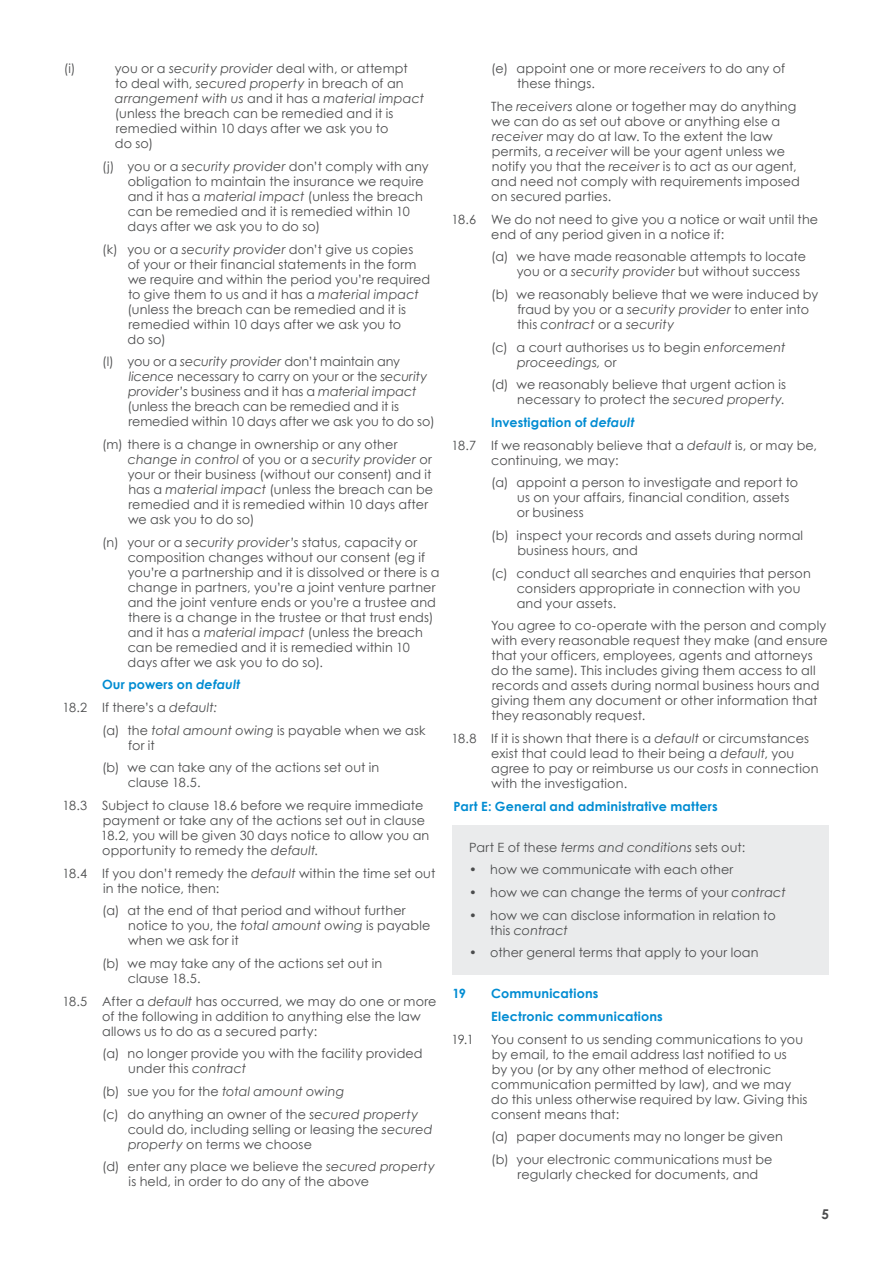
<style>
.page{position:relative;width:893px;height:1263px;background:#fff}
.page>*{position:absolute;margin:0;border:0;box-sizing:border-box;transform-origin:0 0}
.t1{font:700 13.5px "Century Gothic";color:#4b4c4d}
.ProperBody{font:12.75px/15px "Century Gothic";letter-spacing:.01em;color:#4b4c4d}
.Proper_Header_2{font:700 12.75px "Century Gothic";letter-spacing:.015em;color:#008cd2}
.ProperBody-2{font:italic 12.75px "Century Gothic";letter-spacing:.005em;color:#4b4c4d}
.s1{font-style:italic}
.s2{font-style:normal}
</style>
<div class="page">
<div style="left:452px;top:825px;width:376px;height:149px;background:#eaebec"></div>
<p class="ProperBody" style="left:64px;top:61px;width:13px">(i)</p>
<p class="ProperBody" style="left:115px;top:61px;width:311px">you or a <span class="s1">security provider</span> deal with, or attempt<br>to deal with, <span class="s1">secured property</span> in breach of an <span class="s1">arrangement with us</span> and it has a <span class="s1">material impact </span>(unless the breach can be remedied and it is remedied within 10 days after we ask you to<br>do so)</p>
<p class="ProperBody" style="left:128px;top:159px;width:302px;text-indent:-26px">(j) you or a <span class="s1">security provider</span> don’t comply with any obligation to maintain the insurance we require and it has a <span class="s1">material impact</span> (unless the breach can be remedied and it is remedied within 10 days after we ask you to do so)</p>
<p class="ProperBody" style="left:127px;top:241px;width:304px;text-indent:-25px">(k) you or a <span class="s1">security provider</span> don’t give us copies<br>of your or their financial statements in the form we require and within the period you’re required to give them to us and it has a <span class="s1">material impact </span>(unless the breach can be remedied and it is remedied within 10 days after we ask you to<br>do so)</p>
<p class="ProperBody" style="left:127px;top:354px;width:309px;text-indent:-25px">(l) you or a <span class="s1">security provider</span> don’t maintain any <span class="s1">licence</span> necessary to carry on your or the <span class="s1">security provider’s</span> business and it has a <span class="s1">material impact </span>(unless the breach can be remedied and it is remedied within 10 days after we ask you to do so)</p>
<p class="ProperBody" style="left:128px;top:437px;width:307px;text-indent:-26px">(m) there is a change in ownership or any other <span class="s1">change in control</span> of you or a <span class="s1">security provider</span> or your or their business (without our consent) and it has a <span class="s1">material impact</span> (unless the breach can be remedied and it is remedied within 10 days after we ask you to do so)</p>
<p class="ProperBody" style="left:128px;top:534px;width:313px;text-indent:-26px">(n) your or a <span class="s1">security provider’s</span> status, capacity or composition changes without our consent (eg if you’re a partnership and it is dissolved or there is a change in partners, you’re a joint venture partner and the joint venture ends or you’re a trustee and there is a change in the trustee or that trust ends) and it has a <span class="s1">material impact</span> (unless the breach can be remedied and it is remedied within 10 days after we ask you to do so).</p>
<p class="Proper_Header_2" style="left:102px;top:675px;width:140px">Our powers on <span class="s1">default</span></p>
<p class="ProperBody" style="left:63px;top:700px;width:156px">18.2 If there’s a <span class="s1">default:</span></p>
<p class="ProperBody" style="left:128px;top:722px;width:299px;text-indent:-26px">(a) the <span class="s1">total amount owing</span> is payable when we ask for it</p>
<p class="ProperBody" style="left:128px;top:760px;width:253px;text-indent:-26px">(b) we can take any of the actions set out in clause 18.5.</p>
<p class="ProperBody" style="left:101px;top:798px;width:330px;text-indent:-38px">18.3 Subject to clause 18.6 before we require immediate payment or take any of the actions set out in clause 18.2, you will be given 30 days notice to allow you an opportunity to remedy the <span class="s1">default.</span></p>
<p class="ProperBody" style="left:103px;top:865px;width:334px;text-indent:-41px">18.4 If you don’t remedy the <span class="s1">default</span> within the time set out in the notice, then:</p>
<p class="ProperBody" style="left:128px;top:903px;width:304px;text-indent:-26px">(a) at the end of that period and without further notice to you, the <span class="s1">total amount owing</span> is payable when we ask for it</p>
<p class="ProperBody" style="left:128px;top:956px;width:256px;text-indent:-26px">(b) we may take any of the actions set out in clause 18.5.</p>
<p class="ProperBody" style="left:102px;top:993px;width:336px;text-indent:-40px">18.5 After a <span class="s1">default</span> has occurred, we may do one or more of the following in addition to anything else the law allows us to do as a secured party:</p>
<p class="ProperBody" style="left:128px;top:1046px;width:296px;text-indent:-26px">(a) no longer provide you with the facility provided under this <span class="s1">contract</span></p>
<p class="ProperBody-2" style="left:102px;top:1082px;width:244px"><span class="s2">(b) sue you for the</span> total amount owing</p>
<p class="ProperBody" style="left:128px;top:1106px;width:306px;text-indent:-26px">(c) do anything an owner of the <span class="s1">secured property </span>could do, including selling or leasing the <span class="s1">secured property</span> on terms we choose</p>
<p class="ProperBody" style="left:129px;top:1159px;width:308px;text-indent:-27px">(d) enter any place we believe the <span class="s1">secured property </span>is held, in order to do any of the above</p>
<p class="ProperBody" style="left:517px;top:61px;width:269px;text-indent:-26px">(e) appoint one or more <span class="s1">receivers</span> to do any of these things.</p>
<p class="ProperBody" style="left:491px;top:99px;width:310px">The <span class="s1">receivers</span> alone or together may do anything we can do as set out above or anything else a <span class="s1">receiver</span> may do at law. To the extent the law permits, a <span class="s1">receiver</span> will be your agent unless we notify you that the <span class="s1">receiver</span> is to act as our agent, and need not comply with requirements imposed on secured parties.</p>
<p class="ProperBody" style="left:491px;top:211px;width:328px;text-indent:-40px">18.6 We do not need to give you a notice or wait until the end of any period given in a notice if:</p>
<p class="ProperBody" style="left:517px;top:249px;width:290px;text-indent:-26px">(a) we have made reasonable attempts to locate you or a <span class="s1">security provider</span> but without success</p>
<p class="ProperBody" style="left:517px;top:287px;width:303px;text-indent:-26px">(b) we reasonably believe that we were induced by fraud by you or a <span class="s1">security provider</span> to enter into this <span class="s1">contract</span> or a <span class="s1">security</span></p>
<p class="ProperBody" style="left:517px;top:339px;width:270px;text-indent:-26px">(c) a court authorises us to begin <span class="s1">enforcement proceedings,</span> or</p>
<p class="ProperBody" style="left:491px;top:377px;width:296px;text-align:right">(d) we reasonably believe that urgent action is necessary to protect the <span class="s1">secured property</span>.</p>
<p class="Proper_Header_2" style="left:491px;top:413px;width:145px">Investigation of <span class="s1">default</span></p>
<p class="ProperBody" style="left:491px;top:437px;width:327px;text-indent:-40px">18.7 If we reasonably believe that a <span class="s1">default</span> is, or may be, continuing, we may:</p>
<p class="ProperBody" style="left:517px;top:475px;width:283px;text-indent:-26px">(a) appoint a person to investigate and report to us on your affairs, financial condition, assets or business</p>
<p class="ProperBody" style="left:517px;top:528px;width:287px;text-indent:-26px">(b) inspect your records and assets during normal business hours, and</p>
<p class="ProperBody" style="left:517px;top:565px;width:296px;text-indent:-26px">(c) conduct all searches and enquiries that person considers appropriate in connection with you and your assets.</p>
<p class="ProperBody" style="left:491px;top:618px;width:338px">You agree to co-operate with the person and comply with every reasonable request they make (and ensure that your officers, employees, agents and attorneys do the same). This includes giving them access to all records and assets during normal business hours and giving them any document or other information that they reasonably request.</p>
<p class="ProperBody" style="left:491px;top:731px;width:329px;text-indent:-40px">18.8 If it is shown that there is a <span class="s1">default</span> or circumstances exist that could lead to their being a <span class="s1">default</span>, you agree to pay or reimburse us our <span class="s1">costs</span> in connection with the investigation.</p>
<p class="Proper_Header_2" style="left:454px;top:796px;width:266px">Part E: General and administrative matters</p>
<p class="ProperBody" style="left:469px;top:839px;width:278px">Part E of these <span class="s1">terms and conditions</span> sets out:</p>
<p class="ProperBody" style="left:469px;top:862px;width:266px">• how we communicate with each other</p>
<p class="ProperBody" style="left:469px;top:884px;width:318px">• how we can change the terms of your <span class="s1">contract</span></p>
<p class="ProperBody" style="left:490px;top:907px;width:287px;text-indent:-21px">• how we can disclose information in relation to this <span class="s1">contract</span></p>
<p class="ProperBody" style="left:469px;top:945px;width:291px">• other general terms that apply to your loan</p>
<p class="Proper_Header_2" style="left:452px;top:984px;width:15px">19</p>
<p class="Proper_Header_2" style="left:491px;top:984px;width:109px">Communications</p>
<p class="Proper_Header_2" style="left:491px;top:1006px;width:173px">Electronic communications</p>
<p class="ProperBody" style="left:452px;top:1031px;width:24px">19.1</p>
<p class="ProperBody" style="left:491px;top:1031px;width:318px">You consent to us sending communications to you by email, to the email address last notified to us<br>by you (or by any other method of electronic communication permitted by law), and we may do this unless otherwise required by law. Giving this consent means that:</p>
<p class="ProperBody" style="left:491px;top:1129px;width:293px">(a) paper documents may no longer be given</p>
<p class="ProperBody" style="left:518px;top:1151px;width:256px;text-indent:-26px">(b) your electronic communications must be regularly checked for documents, and</p>
<p class="t1" style="left:822px;top:1204px;width:9px">5</p>
</div>
